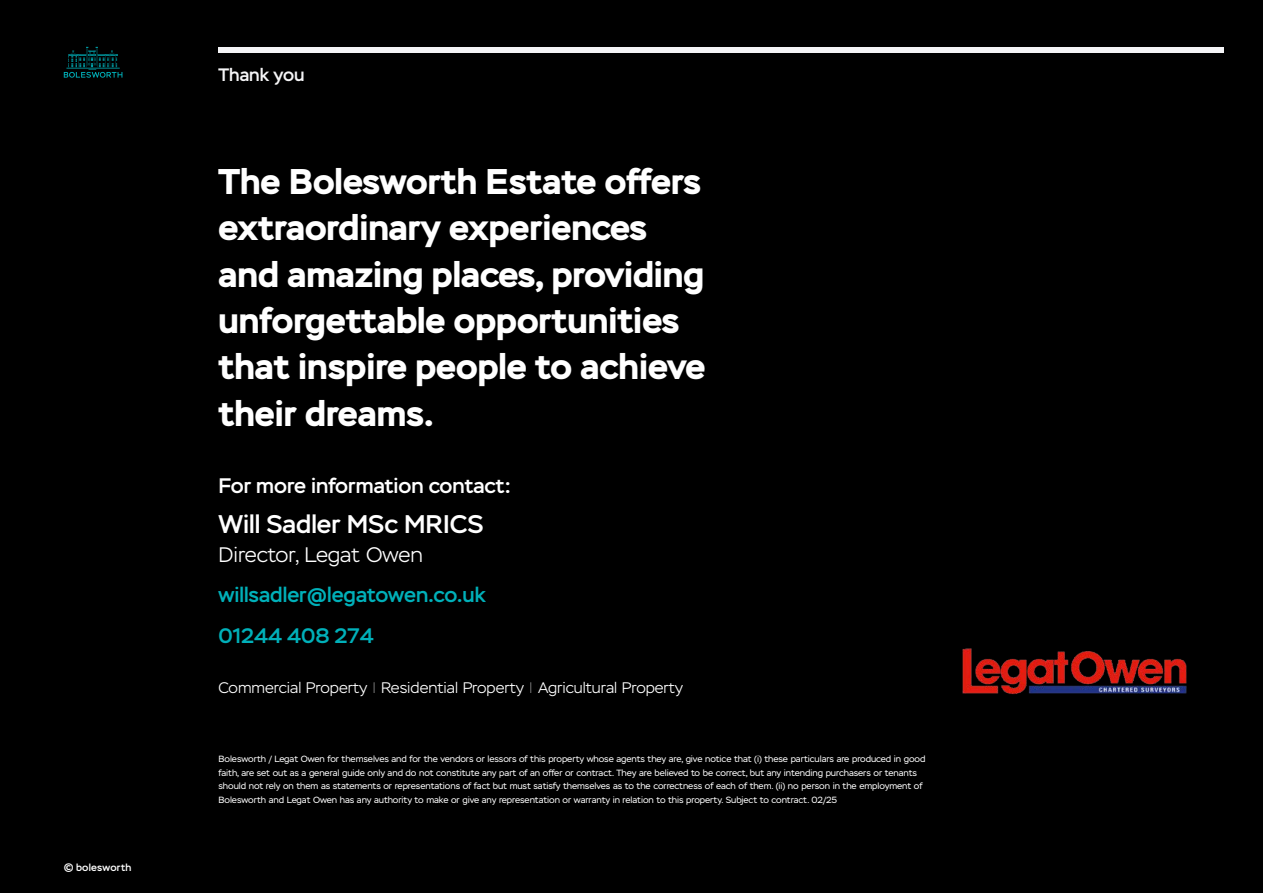
<style>
.page{position:relative;width:1263px;height:893px;background:#000}
.page>*{position:absolute;margin:0;border:0;box-sizing:border-box;transform-origin:0 0}
.t1{font:700 35.7px/46.3px "Stem";color:#fff}
.t2{font:500 25.5px "Stem";color:#fff}
.t3{font:500 21px/40.5px "Stem";color:#00b0b9}
.t4{font:500 21px "Stem";color:#fff}
.t5{font:300 21px "Stem";color:#fff}
.t6{font:500 18px "Stem";color:#f5f5f7}
.t7{font:300 15.3px "Stem";color:#fff}
.t8{font:500 10.2px "Stem";letter-spacing:.025em;color:#fff}
.t9{font:9px/13.5px "Stem";letter-spacing:-.005em;color:#fff}
.s1{font-weight:100}
</style>
<div class="page">
<svg style="left:64px;top:47px;width:58px;height:31px"></svg>
<div style="left:218px;top:47px;width:1006px;height:5px;background:#f5f5f7"></div>
<img style="left:962px;top:648px;width:225px;height:47px">
<p class="t8" style="left:64px;top:861px;width:69px">© bolesworth</p>
<h3 class="t6" style="left:218px;top:64px;width:88px">Thank you</h3>
<h1 class="t1" style="left:218px;top:158px;width:488px">The Bolesworth Estate offers extraordinary experiences and amazing places, providing unforgettable opportunities that inspire people to achieve their dreams.</h1>
<h3 class="t4" style="left:218px;top:472px;width:294px">For more information contact:</h3>
<h2 class="t2" style="left:218px;top:509px;width:266px">Will Sadler MSc MRICS</h2>
<h3 class="t5" style="left:218px;top:542px;width:206px">Director, Legat Owen</h3>
<h3 class="t3" style="left:218px;top:575px;width:269px">willsadler@legatowen.co.uk<br>01244 408 274</h3>
<h3 class="t7" style="left:218px;top:679px;width:466px">Commercial Property <span class="s1">|</span> Residential Property <span class="s1">|</span> Agricultural Property</h3>
<p class="t9" style="left:218px;top:752px;width:708px">Bolesworth / Legat Owen for themselves and for the vendors or lessors of this property whose agents they are, give notice that (i) these particulars are produced in good faith, are set out as a general guide only and do not constitute any part of an offer or contract. They are believed to be correct, but any intending purchasers or tenants should not rely on them as statements or representations of fact but must satisfy themselves as to the correctness of each of them. (ii) no person in the employment of Bolesworth and Legat Owen has any authority to make or give any representation or warranty in relation to this property. Subject to contract. 02/25</p>
</div>
